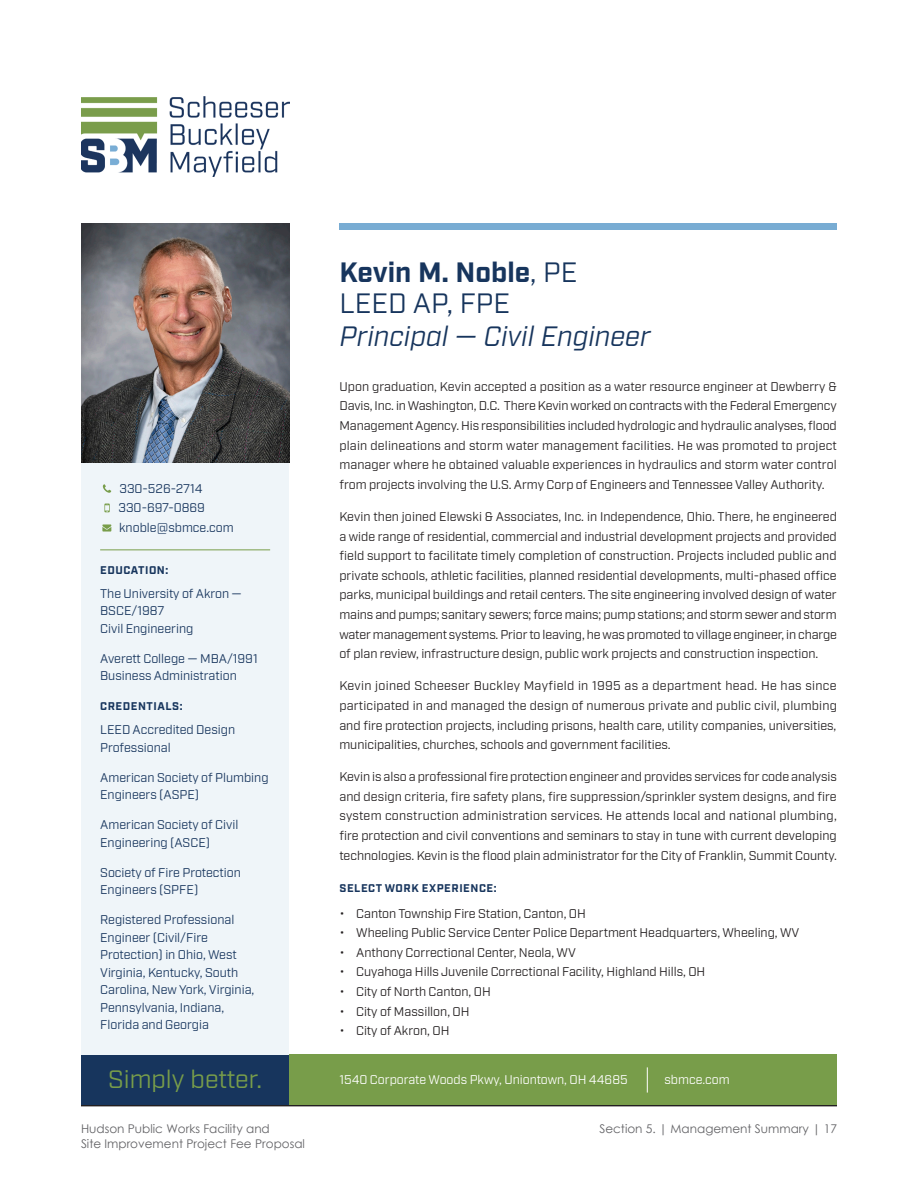
<style>
.page{position:relative;width:918px;height:1188px;background:#fff}
.page>*{position:absolute;margin:0;border:0;box-sizing:border-box;transform-origin:0 0}
.t1{font:28.05px/30.8px "Industry";color:#17355d}
.t2{font:italic 28.05px "Industry";color:#17355d}
.t3{font:25.2px "Industry";color:#789d4a}
.t4{font:12.6px/19.6px "Industry";color:#231f20;text-align:justify}
.t5{font:12.6px/17.5px "Industry";color:#17355d}
.t6{font:12.6px "Industry";color:#fff}
.t7{font:12px/14.4px "Century Gothic";color:#636366}
.t8{font:700 11.25px "Industry";letter-spacing:.05em;color:#17355d}
.s1{font-weight:700}
</style>
<div class="page">
<hr style="left:81px;top:1105px;width:756px;height:1px;background:#231f20">
<div style="left:339px;top:224px;width:498px;height:6px;background:#78acd3"></div>
<div style="left:289px;top:1055px;width:548px;height:50px;background:#789d4a"></div>
<div style="left:81px;top:1055px;width:208px;height:50px;background:#17355d"></div>
<img style="left:81px;top:224px;width:208px;height:239px">
<img style="left:81px;top:97px;width:209px;height:80px">
<div style="left:81px;top:463px;width:208px;height:592px;background:#eff5f9"></div>
<svg style="left:103px;top:484px;width:8px;height:9px"></svg>
<svg style="left:104px;top:504px;width:6px;height:8px"></svg>
<svg style="left:102px;top:524px;width:9px;height:8px"></svg>
<hr style="left:100px;top:550px;width:170px;height:1px;background:#789d4a">
<svg style="left:647px;top:1067px;width:1px;height:26px"></svg>
<p class="t5" style="left:118px;top:479px;width:117px;line-height:19.6px">330-526-2714<br>330-697-0869 knoble@sbmce.com</p>
<p class="t8" style="left:100px;top:563px;width:70px">EDUCATION:</p>
<p class="t5" style="left:100px;top:585px;width:143px">The University of Akron —<br>BSCE/1987<br>Civil Engineering</p>
<p class="t5" style="left:100px;top:650px;width:159px">Averett College — MBA/1991<br>Business Administration</p>
<p class="t8" style="left:100px;top:700px;width:84px">CREDENTIALS:</p>
<p class="t5" style="left:100px;top:721px;width:136px">LEED Accredited Design<br>Professional</p>
<p class="t5" style="left:100px;top:769px;width:170px">American Society of Plumbing<br>Engineers (ASPE)</p>
<p class="t5" style="left:100px;top:816px;width:140px">American Society of Civil<br>Engineering (ASCE)</p>
<p class="t5" style="left:100px;top:864px;width:142px">Society of Fire Protection<br>Engineers (SPFE)</p>
<p class="t5" style="left:100px;top:912px;width:156px">Registered Professional<br>Engineer (Civil/Fire<br>Protection) in Ohio, West<br>Virginia, Kentucky, South<br>Carolina, New York, Virginia,<br>Pennsylvania, Indiana,<br>Florida and Georgia</p>
<p class="t1" style="left:339px;top:257px;width:239px"><span class="s1">Kevin M. Noble</span>, PE<br>LEED AP, FPE</p>
<p class="t2" style="left:339px;top:320px;width:313px">Principal — Civil Engineer</p>
<p class="t4" style="left:339px;top:377px;width:499px">Upon graduation, Kevin accepted a position as a water resource engineer at Dewberry &amp; Davis, Inc. in Washington, D.C. There Kevin worked on contracts with the Federal Emergency Management Agency. His responsibilities included hydrologic and hydraulic analyses, flood plain delineations and storm water management facilities. He was promoted to project manager where he obtained valuable experiences in hydraulics and storm water control from projects involving the U.S. Army Corp of Engineers and Tennessee Valley Authority.</p>
<p class="t4" style="left:339px;top:507px;width:499px">Kevin then joined Elewski &amp; Associates, Inc. in Independence, Ohio. There, he engineered a wide range of residential, commercial and industrial development projects and provided field support to facilitate timely completion of construction. Projects included public and private schools, athletic facilities, planned residential developments, multi-phased office parks, municipal buildings and retail centers. The site engineering involved design of water mains and pumps; sanitary sewers; force mains; pump stations; and storm sewer and storm water management systems. Prior to leaving, he was promoted to village engineer, in charge of plan review, infrastructure design, public work projects and construction inspection.</p>
<p class="t4" style="left:339px;top:676px;width:499px">Kevin joined Scheeser Buckley Mayfield in 1995 as a department head. He has since participated in and managed the design of numerous private and public civil, plumbing and fire protection projects, including prisons, health care, utility companies, universities, municipalities, churches, schools and government facilities.</p>
<p class="t4" style="left:339px;top:767px;width:499px">Kevin is also a professional fire protection engineer and provides services for code analysis and design criteria, fire safety plans, fire suppression/sprinkler system designs, and fire system construction administration services. He attends local and national plumbing, fire protection and civil conventions and seminars to stay in tune with current developing technologies. Kevin is the flood plain administrator for the City of Franklin, Summit County.</p>
<p class="t8" style="left:339px;top:881px;width:159px">SELECT WORK EXPERIENCE:</p>
<p class="t4" style="left:339px;top:904px;width:248px">• Canton Township Fire Station, Canton, OH</p>
<p class="t4" style="left:339px;top:923px;width:461px">• Wheeling Public Service Center Police Department Headquarters, Wheeling, WV</p>
<p class="t4" style="left:339px;top:943px;width:238px">• Anthony Correctional Center, Neola, WV</p>
<p class="t4" style="left:339px;top:963px;width:367px">• Cuyahoga Hills Juvenile Correctional Facility, Highland Hills, OH</p>
<p class="t4" style="left:339px;top:982px;width:153px">• City of North Canton, OH</p>
<p class="t4" style="left:339px;top:1002px;width:132px">• City of Massillon, OH</p>
<p class="t4" style="left:339px;top:1021px;width:112px">• City of Akron, OH</p>
<p class="t3" style="left:108px;top:1064px;width:156px">Simply better.</p>
<p class="t6" style="left:339px;top:1072px;width:290px">1540 Corporate Woods Pkwy, Uniontown, OH 44685</p>
<p class="t6" style="left:664px;top:1072px;width:67px">sbmce.com</p>
<p class="t7" style="left:81px;top:1122px;width:225px">Hudson Public Works Facility and<br>Site Improvement Project Fee Proposal</p>
<p class="t7" style="left:599px;top:1122px;width:239px">Section 5. | Management Summary | 17</p>
</div>
